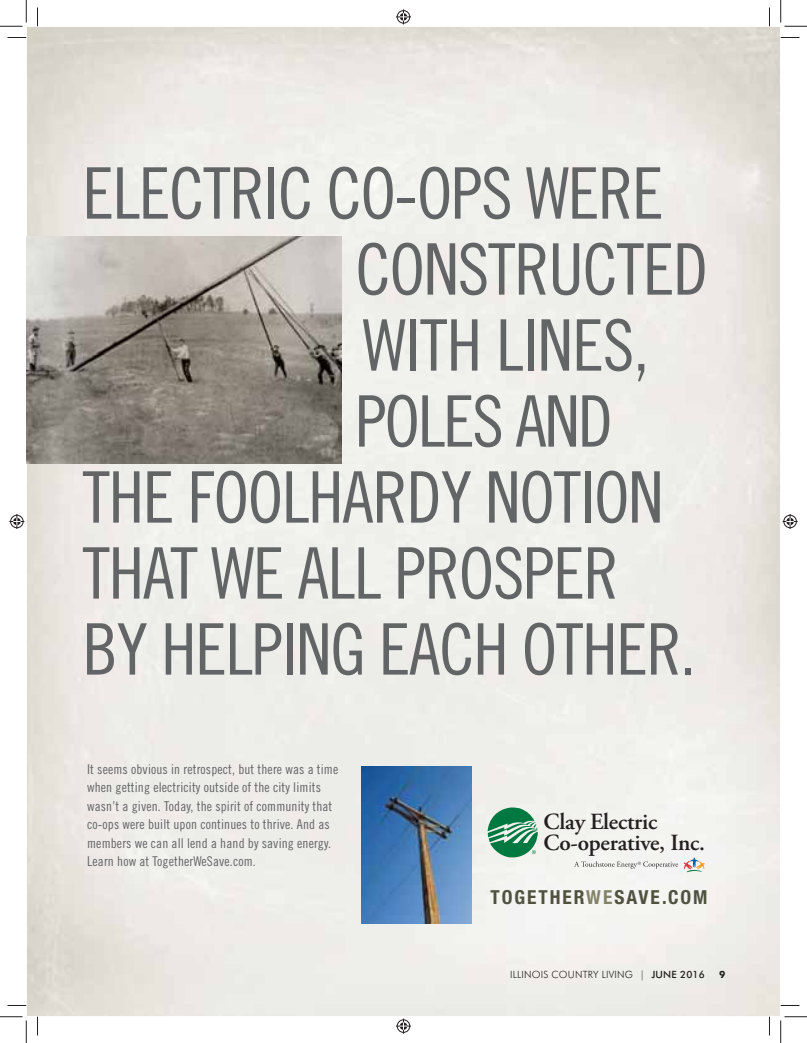
<style>
.page{position:relative;width:807px;height:1043px;background:#fff}
.page>*{position:absolute;margin:0;border:0;box-sizing:border-box;transform-origin:0 0}
.t1{font:71px "Trade Gothic LT Std Cn 18";letter-spacing:-.02em;color:#636466}
.t2{font:600 23.12px/21.5px "Adobe Garamond Pro";letter-spacing:-.01em;color:#231f20}
.t3{font:700 condensed 19.38px "Helvetica Neue LT Std";letter-spacing:.1em;color:#50523f}
.t4{font:13.5px/18.4px "Trade Gothic LT Std Cn 18";letter-spacing:.01em;color:#636466}
.t5{font:300 10px "Futura BT";letter-spacing:.02em;color:#231f20}
.t6{font:700 10px "Futura BT";color:#231f20}
.s1{color:#828368}
.s2{font-weight:500}
</style>
<div class="page">
<img style="left:28px;top:28px;width:750px;height:986px">
<img style="left:26px;top:236px;width:315px;height:227px">
<img style="left:361px;top:766px;width:110px;height:157px">
<svg style="left:574px;top:857px;width:130px;height:15px"></svg>
<svg style="left:487px;top:807px;width:50px;height:51px;background:#62aa86"></svg>
<svg style="left:8px;top:37px;width:18px;height:1px"></svg>
<svg style="left:780px;top:37px;width:19px;height:1px"></svg>
<svg style="left:8px;top:1005px;width:18px;height:1px"></svg>
<svg style="left:780px;top:1005px;width:19px;height:1px"></svg>
<svg style="left:37px;top:8px;width:1px;height:18px"></svg>
<svg style="left:37px;top:1016px;width:1px;height:19px"></svg>
<svg style="left:769px;top:8px;width:1px;height:18px"></svg>
<svg style="left:769px;top:1016px;width:1px;height:19px"></svg>
<svg style="left:0;top:0;width:27px;height:27px"></svg>
<svg style="left:0;top:1016px;width:27px;height:26px"></svg>
<svg style="left:780px;top:0;width:26px;height:27px"></svg>
<svg style="left:780px;top:1016px;width:26px;height:26px"></svg>
<svg style="left:396px;top:9px;width:15px;height:15px"></svg>
<svg style="left:396px;top:1018px;width:15px;height:15px"></svg>
<svg style="left:9px;top:514px;width:15px;height:15px"></svg>
<svg style="left:782px;top:514px;width:15px;height:15px"></svg>
<h1 class="t1" style="left:82px;top:168px;width:582px">ELECTRIC CO-OPS WERE</h1>
<h1 class="t1" style="left:355px;top:244px;width:354px">CONSTRUCTED</h1>
<h1 class="t1" style="left:362px;top:320px;width:288px">WITH LINES,</h1>
<h1 class="t1" style="left:355px;top:396px;width:259px">POLES AND</h1>
<h1 class="t1" style="left:82px;top:472px;width:582px">THE FOOLHARDY NOTION</h1>
<h1 class="t1" style="left:82px;top:548px;width:538px">THAT WE ALL PROSPER</h1>
<h1 class="t1" style="left:82px;top:624px;width:615px">BY HELPING EACH OTHER.</h1>
<p class="t4" style="left:87px;top:761px;width:252px">It seems obvious in retrospect, but there was a time when getting electricity outside of the city limits wasn’t a given. Today, the spirit of community that co-ops were built upon continues to thrive. And as members we can all lend a hand by saving energy.<br>Learn how at TogetherWeSave.com.</p>
<h2 class="t2" style="left:543px;top:810px;width:163px">Clay Electric<br>Co-operative, Inc.</h2>
<h3 class="t3" style="left:490px;top:886px;width:218px">TOGETHER<span class="s1">WE</span>SAVE.COM</h3>
<p class="t5" style="left:510px;top:968px;width:196px">ILLINOIS COUNTRY LIVING | <span class="s2">JUNE 2016</span></p>
<p class="t6" style="left:719px;top:968px;width:8px">9</p>
</div>
